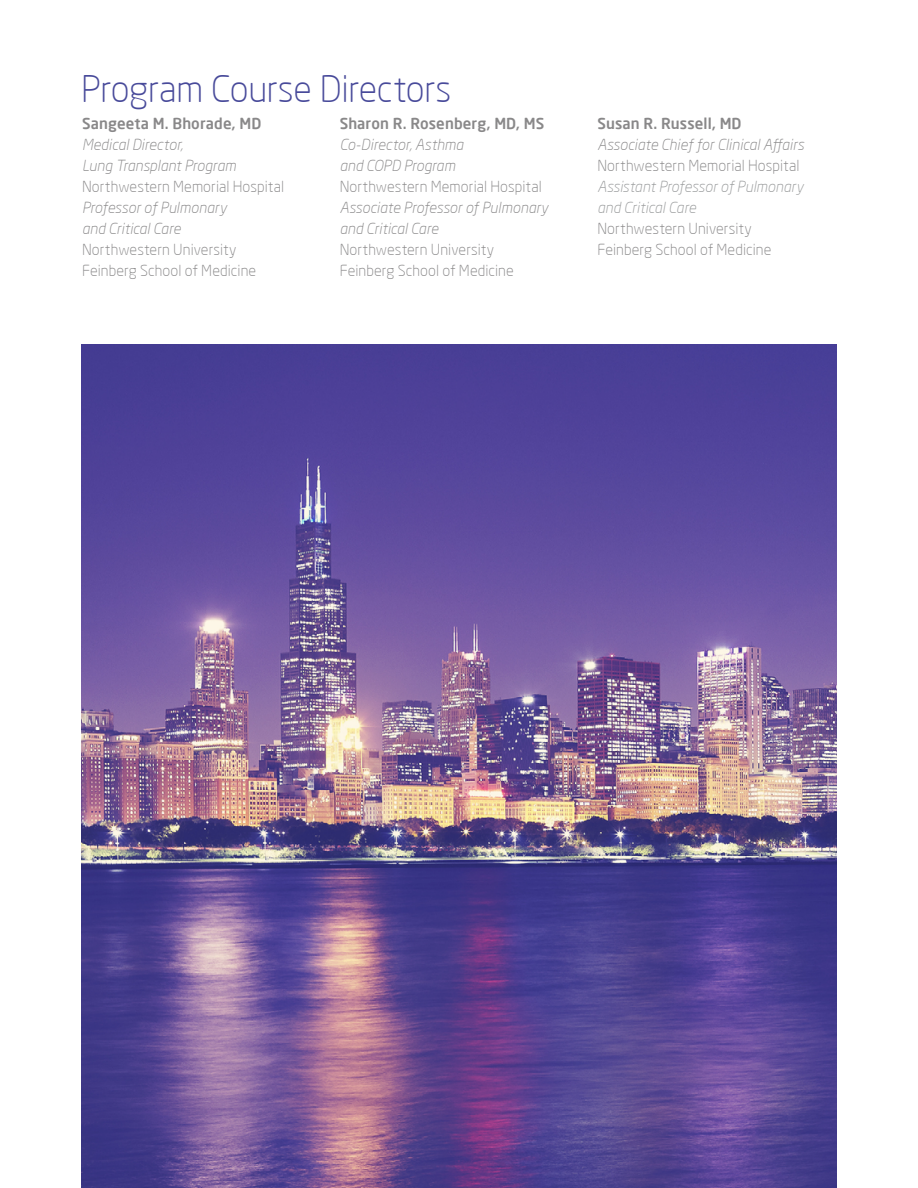
<style>
.page{position:relative;width:918px;height:1188px;background:#fff}
.page>*{position:absolute;margin:0;border:0;box-sizing:border-box;transform-origin:0 0}
.t1{font:300 36px "Neo Sans Pro";letter-spacing:-.005em;color:#484a9a}
.t2{font:300 15px/21px "Neo Sans Pro";letter-spacing:.005em;color:#898889}
.t3{font:italic 300 15px/21px "Neo Sans Pro";letter-spacing:.005em;color:#898889}
.t4{font:500 15px "Neo Sans Pro";letter-spacing:.01em;color:#898889}
.t5{font:italic 300 15px/21px "Neo Sans Pro";color:#989a9b}
</style>
<div class="page">
<img style="left:81px;top:345px;width:756px;height:843px">
<h1 class="t1" style="left:81px;top:66px;width:372px">Program Course Directors</h1>
<p class="t4" style="left:82px;top:114px;width:181px">Sangeeta M. Bhorade, MD</p>
<p class="t3" style="left:82px;top:134px;width:155px">Medical Director,<br>Lung Transplant Program</p>
<p class="t2" style="left:82px;top:176px;width:204px">Northwestern Memorial Hospital</p>
<p class="t3" style="left:82px;top:197px;width:146px">Professor of Pulmonary and Critical Care</p>
<p class="t2" style="left:82px;top:239px;width:176px">Northwestern University<br>Feinberg School of Medicine</p>
<p class="t4" style="left:340px;top:114px;width:206px">Sharon R. Rosenberg, MD, MS</p>
<p class="t3" style="left:340px;top:134px;width:125px">Co-Director, Asthma and COPD Program</p>
<p class="t2" style="left:340px;top:176px;width:204px">Northwestern Memorial Hospital</p>
<p class="t3" style="left:340px;top:197px;width:210px">Associate Professor of Pulmonary and Critical Care</p>
<p class="t2" style="left:340px;top:239px;width:176px">Northwestern University<br>Feinberg School of Medicine</p>
<p class="t4" style="left:597px;top:114px;width:146px">Susan R. Russell, MD</p>
<p class="t3" style="left:597px;top:134px;width:208px">Associate Chief for Clinical Affairs</p>
<p class="t2" style="left:597px;top:155px;width:204px">Northwestern Memorial Hospital</p>
<p class="t5" style="left:597px;top:176px;width:208px">Assistant Professor of Pulmonary and Critical Care</p>
<p class="t2" style="left:597px;top:218px;width:176px">Northwestern University<br>Feinberg School of Medicine</p>
</div>
